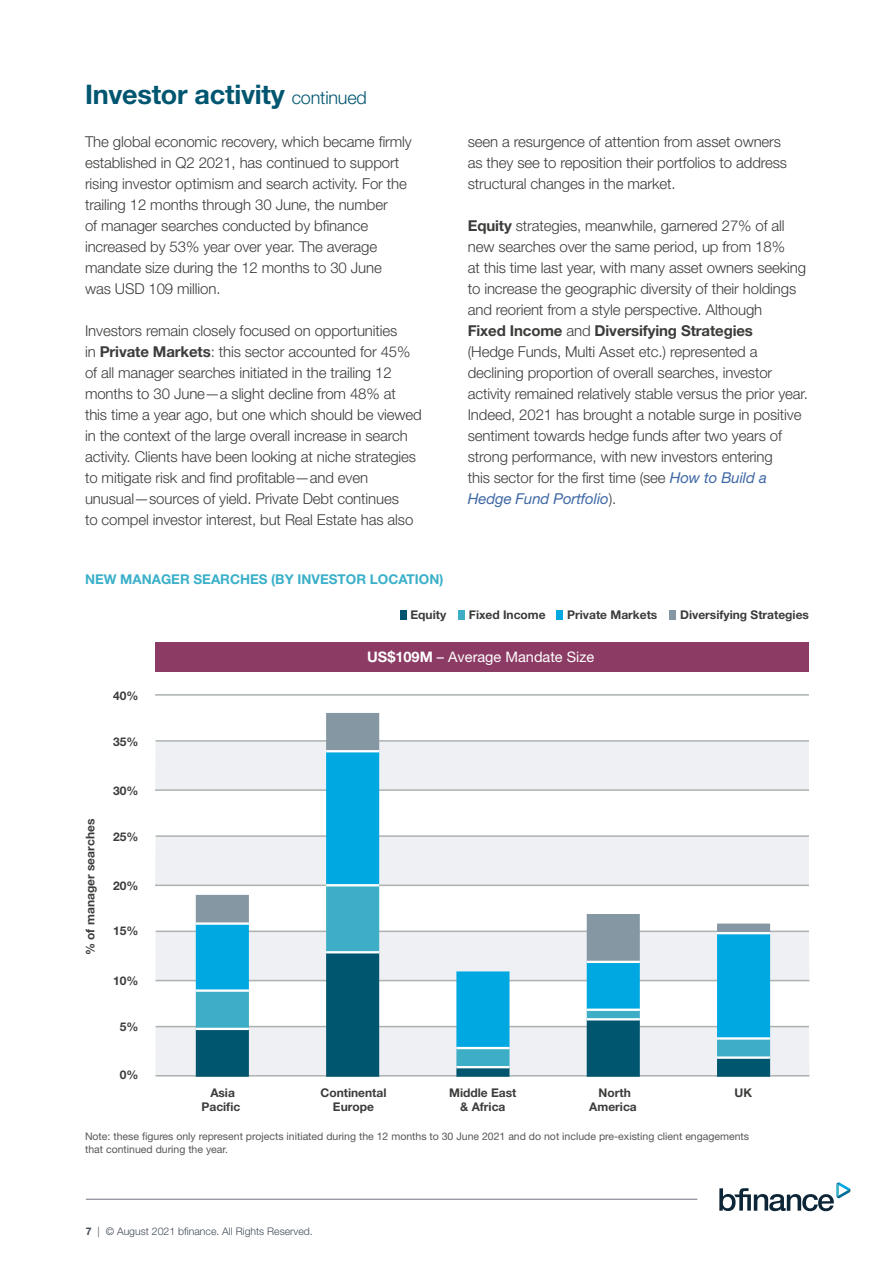
<style>
.page{position:relative;width:893px;height:1263px;background:#fff}
.page>*{position:absolute;margin:0;border:0;box-sizing:border-box;transform-origin:0 0}
.t1{font:700 27px "Helvetica Neue LT Std";letter-spacing:-.01em;color:#005570}
.t2{font:300 15px/21px "Helvetica Neue LT Std";letter-spacing:-.01em;color:#3c3c3b}
.t3{font:14.55px "Helvetica Neue LT Std";color:#fff}
.t4{font:700 13.5px "Helvetica Neue LT Std";color:#3ab0c9}
.t5{font:700 12px/14.4px "Helvetica Neue LT Std";color:#3c3c3b;text-align:center}
.t6{font:10.5px/13.2px "Helvetica Neue LT Std";color:#575756}
.t7{font:300 10.5px "Helvetica Neue LT Std";color:#414a58}
.s1{font-weight:300;font-size:18px}
.s2{font-weight:700}
.s3{font-weight:400;font-style:italic;color:#3f68a5}
</style>
<div class="page">
<div style="left:156px;top:1026px;width:653px;height:50px;background:#eef0f4"></div>
<hr style="left:156px;top:1026px;width:653px;height:1px;background:#abb2b0">
<div style="left:156px;top:931px;width:653px;height:49px;background:#eef0f4"></div>
<hr style="left:156px;top:980px;width:653px;height:1px;background:#abb2b0">
<hr style="left:156px;top:930px;width:653px;height:2px;background:#abb2b0">
<div style="left:155px;top:836px;width:654px;height:48px;background:#eef0f4"></div>
<hr style="left:155px;top:884px;width:654px;height:2px;background:#abb2b0">
<hr style="left:156px;top:835px;width:653px;height:2px;background:#abb2b0">
<div style="left:155px;top:741px;width:654px;height:48px;background:#eef0f4"></div>
<hr style="left:155px;top:789px;width:654px;height:2px;background:#abb2b0">
<hr style="left:156px;top:740px;width:653px;height:2px;background:#abb2b0">
<hr style="left:155px;top:694px;width:654px;height:2px;background:#abb2b0">
<div style="left:156px;top:642px;width:653px;height:29px;background:#8c3b64"></div>
<div style="left:670px;top:610px;width:6px;height:9px;background:#8597a3"></div>
<div style="left:557px;top:610px;width:6px;height:9px;background:#00a8e1"></div>
<div style="left:458px;top:610px;width:7px;height:9px;background:#3daec6"></div>
<div style="left:400px;top:610px;width:6px;height:9px;background:#00556f"></div>
<hr style="left:156px;top:1075px;width:653px;height:1px;background:#abb2b0">
<svg style="left:196px;top:1067px;width:574px;height:10px"></svg>
<svg style="left:196px;top:1048px;width:574px;height:19px"></svg>
<svg style="left:196px;top:962px;width:574px;height:86px"></svg>
<svg style="left:196px;top:713px;width:574px;height:249px"></svg>
<hr style="left:196px;top:1028px;width:53px;height:2px;background:#fff">
<hr style="left:196px;top:989px;width:53px;height:3px;background:#fff">
<hr style="left:196px;top:922px;width:53px;height:3px;background:#fff">
<hr style="left:326px;top:951px;width:53px;height:2px;background:#fff">
<hr style="left:326px;top:884px;width:53px;height:2px;background:#fff">
<hr style="left:326px;top:750px;width:53px;height:2px;background:#fff">
<hr style="left:456px;top:1066px;width:53px;height:2px;background:#fff">
<hr style="left:456px;top:1047px;width:53px;height:2px;background:#fff">
<hr style="left:587px;top:1018px;width:53px;height:2px;background:#fff">
<hr style="left:587px;top:1008px;width:53px;height:3px;background:#fff">
<hr style="left:587px;top:961px;width:53px;height:2px;background:#fff">
<hr style="left:717px;top:1056px;width:53px;height:3px;background:#fff">
<hr style="left:717px;top:1037px;width:53px;height:3px;background:#fff">
<hr style="left:717px;top:932px;width:53px;height:2px;background:#fff">
<hr style="left:86px;top:1199px;width:611px;height:1px;background:#6e727f">
<svg style="left:719px;top:1182px;width:131px;height:29px"></svg>
<h1 class="t1" style="left:85px;top:78px;width:283px">Investor activity <span class="s1">continued</span></h1>
<p class="t2" style="left:85px;top:130px;width:328px">The global economic recovery, which became firmly established in Q2 2021, has continued to support rising investor optimism and search activity. For the trailing 12 months through 30 June, the number<br>of manager searches conducted by bfinance increased by 53% year over year. The average mandate size during the 12 months to 30 June<br>was USD 109 million.</p>
<p class="t2" style="left:85px;top:320px;width:338px">Investors remain closely focused on opportunities<br>in <span class="s2">Private Markets</span>: this sector accounted for 45% of all manager searches initiated in the trailing 12 months to 30 June—a slight decline from 48% at<br>this time a year ago, but one which should be viewed in the context of the large overall increase in search activity. Clients have been looking at niche strategies to mitigate risk and find profitable—and even unusual—sources of yield. Private Debt continues<br>to compel investor interest, but Real Estate has also</p>
<p class="t4" style="left:85px;top:571px;width:360px">NEW MANAGER SEARCHES (BY INVESTOR LOCATION)</p>
<p class="t2" style="left:468px;top:130px;width:321px">seen a resurgence of attention from asset owners as they see to reposition their portfolios to address structural changes in the market.</p>
<p class="t2" style="left:468px;top:215px;width:342px"><span class="s2">Equity</span> strategies, meanwhile, garnered 27% of all new searches over the same period, up from 18%<br>at this time last year, with many asset owners seeking to increase the geographic diversity of their holdings and reorient from a style perspective. Although<br><span class="s2">Fixed Income</span> and <span class="s2">Diversifying Strategies<br></span>(Hedge Funds, Multi Asset etc.) represented a declining proportion of overall searches, investor activity remained relatively stable versus the prior year.<br>Indeed, 2021 has brought a notable surge in positive sentiment towards hedge funds after two years of strong performance, with new investors entering<br>this sector for the first time (see <span class="s3">How to Build a Hedge Fund Portfolio</span>).</p>
<p class="t5" style="left:410px;top:607px;width:37px">Equity</p>
<p class="t5" style="left:469px;top:607px;width:78px">Fixed Income</p>
<p class="t5" style="left:567px;top:607px;width:92px">Private Markets</p>
<p class="t5" style="left:680px;top:607px;width:130px">Diversifying Strategies</p>
<p class="t5" style="left:83px;top:955px;width:138px;rotate:-90deg">% of manager searches</p>
<p class="t5" style="left:113px;top:688px;width:27px">40%</p>
<p class="t5" style="left:113px;top:734px;width:27px">35%</p>
<p class="t5" style="left:113px;top:783px;width:27px">30%</p>
<p class="t5" style="left:113px;top:829px;width:27px">25%</p>
<p class="t5" style="left:113px;top:878px;width:27px">20%</p>
<p class="t5" style="left:113px;top:924px;width:27px">15%</p>
<p class="t5" style="left:113px;top:973px;width:27px">10%</p>
<p class="t5" style="left:120px;top:1020px;width:20px">5%</p>
<p class="t5" style="left:120px;top:1067px;width:20px">0%</p>
<p class="t3" style="left:367px;top:648px;width:228px"><span class="s2">US$109M</span> – Average Mandate Size</p>
<p class="t5" style="left:201px;top:1085px;width:41px">Asia<br>Pacific</p>
<p class="t5" style="left:320px;top:1085px;width:67px">Continental<br>Europe</p>
<p class="t5" style="left:449px;top:1085px;width:69px">Middle East &amp; Africa</p>
<p class="t5" style="left:589px;top:1085px;width:49px">North<br>America</p>
<p class="t5" style="left:735px;top:1085px;width:19px">UK</p>
<p class="t6" style="left:85px;top:1129px;width:666px">Note: these figures only represent projects initiated during the 12 months to 30 June 2021 and do not include pre-existing client engagements that continued during the year.</p>
<p class="t7" style="left:86px;top:1224px;width:228px"><span class="s2">7</span> | © August 2021 bfinance. All Rights Reserved.</p>
</div>
